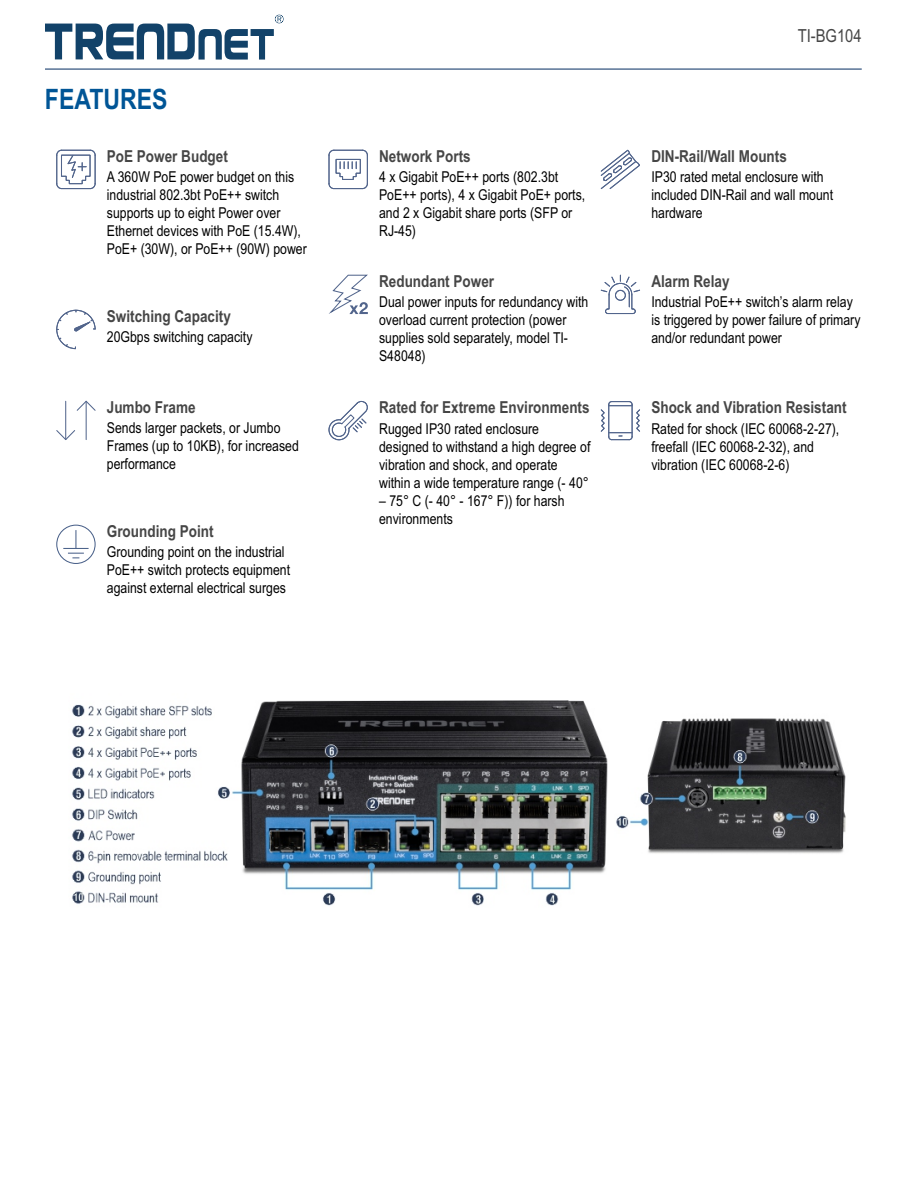
<style>
.page{position:relative;width:918px;height:1188px;background:#fff}
.page>*{position:absolute;margin:0;border:0;box-sizing:border-box;transform-origin:0 0}
.t1{font:700 28.2px "Arial Narrow";color:#005596}
.t2{font:18px "Arial Narrow";color:#464646}
.t3{font:700 16.5px "Arial Narrow";color:#464646}
.t4{font:15px/18px "Arial Narrow";color:#000}
</style>
<div class="page">
<svg style="left:45px;top:15px;width:239px;height:45px"></svg>
<svg style="left:56px;top:149px;width:40px;height:41px"></svg>
<svg style="left:328px;top:149px;width:40px;height:41px"></svg>
<svg style="left:600px;top:149px;width:40px;height:40px"></svg>
<svg style="left:56px;top:309px;width:40px;height:41px"></svg>
<svg style="left:329px;top:274px;width:39px;height:40px"></svg>
<svg style="left:600px;top:275px;width:40px;height:40px"></svg>
<hr style="left:65px;top:401px;width:1px;height:38px;background:#52658c">
<svg style="left:56px;top:429px;width:19px;height:11px"></svg>
<hr style="left:86px;top:402px;width:1px;height:38px;background:#52658c">
<svg style="left:76px;top:400px;width:20px;height:12px"></svg>
<svg style="left:328px;top:400px;width:40px;height:41px"></svg>
<svg style="left:600px;top:401px;width:40px;height:40px"></svg>
<div style="left:56px;top:525px;width:40px;height:39px;border:1px solid #485f88;border-radius:50%"></div>
<svg style="left:63px;top:530px;width:26px;height:28px"></svg>
<hr style="left:45px;top:68px;width:817px;height:2px;background:#32537e">
<img style="left:72px;top:700px;width:774px;height:206px">
<h1 class="t1" style="left:45px;top:89px;width:124px">FEATURES</h1>
<p class="t3" style="left:107px;top:150px;width:123px">PoE Power Budget</p>
<p class="t4" style="left:107px;top:169px;width:201px">A 360W PoE power budget on this industrial 802.3bt PoE++ switch supports up to eight Power over<br>Ethernet devices with PoE (15.4W),<br>PoE+ (30W), or PoE++ (90W) power</p>
<p class="t3" style="left:107px;top:310px;width:126px">Switching Capacity</p>
<p class="t4" style="left:107px;top:329px;width:147px">20Gbps switching capacity</p>
<p class="t3" style="left:107px;top:401px;width:90px">Jumbo Frame</p>
<p class="t4" style="left:107px;top:420px;width:194px">Sends larger packets, or Jumbo<br>Frames (up to 10KB), for increased performance</p>
<p class="t3" style="left:107px;top:525px;width:108px">Grounding Point</p>
<p class="t4" style="left:107px;top:544px;width:185px">Grounding point on the industrial<br>PoE++ switch protects equipment against external electrical surges</p>
<p class="t3" style="left:379px;top:150px;width:93px">Network Ports</p>
<p class="t4" style="left:379px;top:169px;width:208px">4 x Gigabit PoE++ ports (802.3bt<br>PoE++ ports), 4 x Gigabit PoE+ ports, and 2 x Gigabit share ports (SFP or<br>RJ-45)</p>
<p class="t3" style="left:379px;top:275px;width:117px">Redundant Power</p>
<p class="t4" style="left:379px;top:294px;width:211px">Dual power inputs for redundancy with overload current protection (power supplies sold separately, model TI-<br>S48048)</p>
<p class="t3" style="left:379px;top:401px;width:212px">Rated for Extreme Environments</p>
<p class="t4" style="left:379px;top:421px;width:213px">Rugged IP30 rated enclosure designed to withstand a high degree of vibration and shock, and operate within a wide temperature range (- 40°</p>
<p class="t4" style="left:379px;top:493px;width:187px">– 75° C (- 40° - 167° F)) for harsh environments</p>
<p class="t2" style="left:798px;top:28px;width:65px">TI-BG104</p>
<p class="t3" style="left:651px;top:150px;width:137px">DIN-Rail/Wall Mounts</p>
<p class="t4" style="left:651px;top:169px;width:183px">IP30 rated metal enclosure with included DIN-Rail and wall mount hardware</p>
<p class="t3" style="left:651px;top:275px;width:80px">Alarm Relay</p>
<p class="t4" style="left:651px;top:294px;width:211px">Industrial PoE++ switch’s alarm relay is triggered by power failure of primary and/or redundant power</p>
<p class="t3" style="left:651px;top:401px;width:197px">Shock and Vibration Resistant</p>
<p class="t4" style="left:651px;top:421px;width:190px">Rated for shock (IEC 60068-2-27), freefall (IEC 60068-2-32), and vibration (IEC 60068-2-6)</p>
</div>
